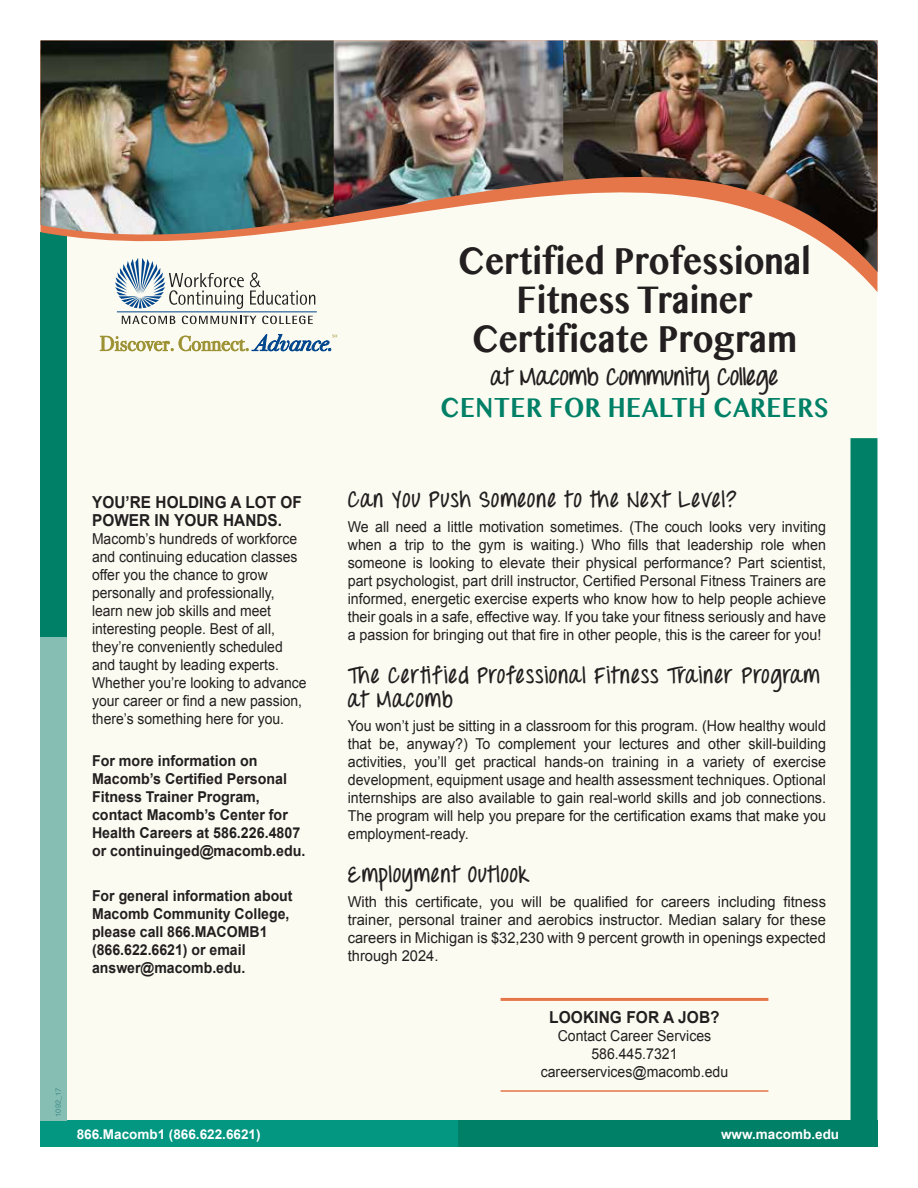
<style>
.page{position:relative;width:918px;height:1188px;background:#fff}
.page>*{position:absolute;margin:0;border:0;box-sizing:border-box;transform-origin:0 0}
.t1{font:700 37.5px/39px "Tamil MN";color:#231f20;text-align:center;scale:.85 1}
.t2{font:700 27px "Tamil MN";letter-spacing:.02em;color:#008066;scale:.84 1}
.t3{font:700 24px "Throw My Hands Upinthe Air";color:#231f20}
.t4{font:700 22.5px/24px "Throw My Hands Upinthe Air";letter-spacing:.05em;color:#231f20;scale:.95 1}
.t5{font:700 16.5px/18px "Arial";letter-spacing:.005em;color:#231f20;scale:.93 1}
.t6{font:700 16.5px "Arial";letter-spacing:.005em;color:#231f20;scale:.94 1}
.t7{font:15px/18px "Arial";color:#231f20;text-align:justify;scale:.95 1}
.t8{font:15px/18px "Arial";color:#231f20;scale:.93 1}
.t9{font:15px/18px "Arial";color:#231f20;text-align:justify}
.t10{font:700 15px/18px "Arial";color:#231f20;scale:.95 1}
.t11{font:700 15px/18px "Arial";color:#231f20;scale:.94 1}
.t12{font:15px/18px "Arial";color:#231f20;text-align:center;scale:.94 1}
.t13{font:700 13.5px "Arial";color:#fff}
.t14{font:7.5px "Helvetica";letter-spacing:.005em;color:#438e8a}
</style>
<div class="page">
<div style="left:40px;top:40px;width:838px;height:1108px;background:#fcfbf1"></div>
<div style="left:40px;top:232px;width:27px;height:414px;background:#008066"></div>
<img style="left:563px;top:40px;width:315px;height:232px">
<img style="left:334px;top:40px;width:229px;height:180px">
<img style="left:40px;top:40px;width:294px;height:202px">
<div style="left:850px;top:438px;width:27px;height:682px;background:#008066"></div>
<div style="left:457px;top:1120px;width:421px;height:28px;background:#008066"></div>
<div style="left:40px;top:1120px;width:418px;height:28px;background:#039782"></div>
<div style="left:40px;top:637px;width:27px;height:483px;background:#87beb4"></div>
<svg style="left:100px;top:336px;width:73px;height:15px"></svg>
<svg style="left:179px;top:334px;width:158px;height:17px"></svg>
<hr style="left:117px;top:312px;width:200px;height:1px;background:#01468c">
<svg style="left:122px;top:316px;width:53px;height:8px"></svg>
<svg style="left:182px;top:316px;width:74px;height:8px"></svg>
<svg style="left:262px;top:316px;width:51px;height:8px"></svg>
<svg style="left:115px;top:258px;width:129px;height:51px"></svg>
<svg style="left:250px;top:273px;width:65px;height:32px"></svg>
<hr style="left:501px;top:998px;width:267px;height:3px;background:#e4764a">
<hr style="left:501px;top:1090px;width:267px;height:2px;background:#e4764a">
<h1 class="t1" style="left:458px;top:242px;width:416px">Certified Professional<br>Fitness Trainer<br>Certificate Program</h1>
<h3 class="t3" style="left:491px;top:362px;width:289px">at Macomb Community College</h3>
<h2 class="t2" style="left:441px;top:390px;width:463px">Center for Health Careers</h2>
<p class="t14" style="left:52px;top:1117px;width:31px;rotate:-90deg">1092_17</p>
<p class="t5" style="left:92px;top:493px;width:227px">You’re holding a lot of power in your hands.</p>
<p class="t8" style="left:92px;top:530px;width:232px">Macomb’s hundreds of workforce and continuing education classes offer you the chance to grow personally and professionally, learn new job skills and meet interesting people. Best of all, they’re conveniently scheduled and taught by leading experts.<br>Whether you’re looking to advance your career or find a new passion, there’s something here for you.</p>
<p class="t10" style="left:92px;top:752px;width:226px">For more information on<br>Macomb’s Certified Personal<br>Fitness Trainer Program, contact Macomb’s Center for<br>Health Careers at 586.226.4807 or continuinged@macomb.edu.</p>
<p class="t11" style="left:92px;top:887px;width:215px">For general information about<br>Macomb Community College, please call 866.MACOMB1 (866.622.6621) or email answer@macomb.edu.</p>
<h3 class="t4" style="left:348px;top:489px;width:411px">Can You Push Someone to the Next Level?</h3>
<p class="t7" style="left:348px;top:518px;width:505px">We all need a little motivation sometimes. (The couch looks very inviting when a trip to the gym is waiting.) Who fills that leadership role when someone is looking to elevate their physical performance? Part scientist, part psychologist, part drill instructor, Certified Personal Fitness Trainers are informed, energetic exercise experts who know how to help people achieve their goals in a safe, effective way. If you take your fitness seriously and have a passion for bringing out that fire in other people, this is the career for you!</p>
<h3 class="t4" style="left:348px;top:664px;width:498px">The Certified Professional Fitness Trainer Program at Macomb</h3>
<p class="t7" style="left:348px;top:717px;width:505px">You won’t just be sitting in a classroom for this program. (How healthy would that be, anyway?) To complement your lectures and other skill-building activities, you’ll get practical hands-on training in a variety of exercise development, equipment usage and health assessment techniques. Optional internships are also available to gain real-world skills and job connections.<br>The program will help you prepare for the certification exams that make you employment-ready.</p>
<h3 class="t4" style="left:348px;top:864px;width:193px">Employment Outlook</h3>
<p class="t9" style="left:348px;top:893px;width:480px">With this certificate, you will be qualified for careers including fitness trainer, personal trainer and aerobics instructor. Median salary for these careers in Michigan is $32,230 with 9 percent growth in openings expected through 2024.</p>
<p class="t6" style="left:549px;top:1006px;width:183px">Looking for a job?</p>
<p class="t12" style="left:541px;top:1027px;width:201px">Contact Career Services<br>586.445.7321 careerservices@macomb.edu</p>
<p class="t13" style="left:77px;top:1125px;width:185px">866.Macomb1 (866.622.6621)</p>
<p class="t13" style="left:721px;top:1125px;width:120px">www.macomb.edu</p>
</div>
